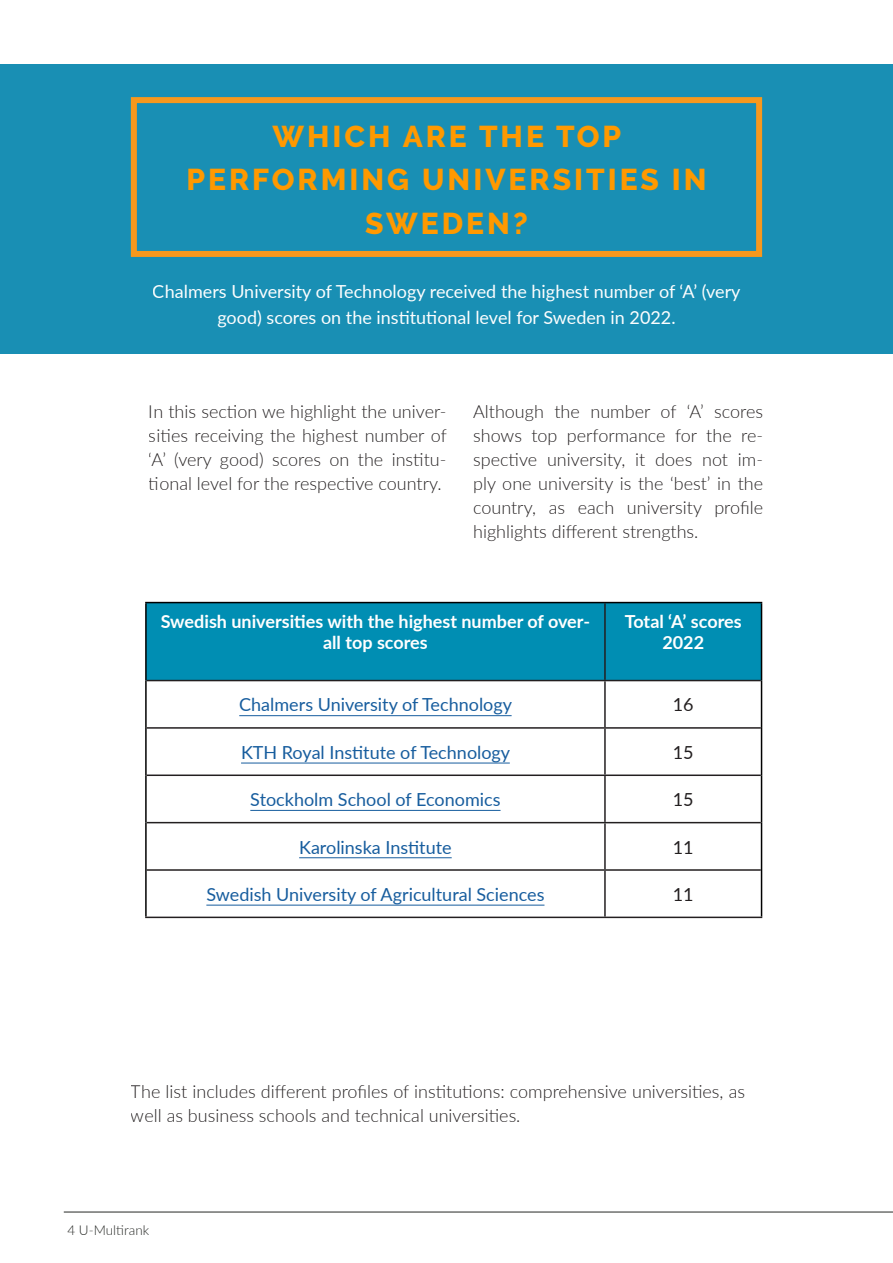
<style>
.page{position:relative;width:893px;height:1263px;background:#fff}
.page>*{position:absolute;margin:0;border:0;box-sizing:border-box;transform-origin:0 0}
.Pull_Text_-_Align_Ri{font:800 30px "Raleway";letter-spacing:.1em;color:#f90}
.t1{font:300 18px/24px "Lato";color:#231f20;text-align:justify}
.t2{font:18px "Lato";color:#175d9e}
.t3{font:18px/25.5px "Lato";color:#fff;text-align:center}
.t4{font:700 18px/21.6px "Lato";color:#fff;text-align:center}
.t5{font:18px "Lato";color:#231f20}
.t6{font:300 13.5px "Lato";color:#262825}
</style>
<div class="page">
<div style="left:147px;top:603px;width:614px;height:77px;background:#008eb3"></div>
<hr style="left:145px;top:602px;width:460px;height:1px;background:#000">
<hr style="left:145px;top:603px;width:2px;height:77px;background:#000">
<hr style="left:605px;top:602px;width:157px;height:1px;background:#000">
<hr style="left:761px;top:603px;width:1px;height:77px;background:#000">
<hr style="left:145px;top:680px;width:2px;height:48px;background:#000">
<hr style="left:761px;top:680px;width:1px;height:48px;background:#000">
<hr style="left:145px;top:728px;width:2px;height:47px;background:#000">
<hr style="left:761px;top:728px;width:1px;height:47px;background:#000">
<hr style="left:145px;top:775px;width:2px;height:48px;background:#000">
<hr style="left:761px;top:775px;width:1px;height:48px;background:#000">
<hr style="left:145px;top:823px;width:2px;height:47px;background:#000">
<hr style="left:761px;top:823px;width:1px;height:47px;background:#000">
<hr style="left:145px;top:870px;width:2px;height:47px;background:#000">
<hr style="left:761px;top:870px;width:1px;height:47px;background:#000">
<hr style="left:604px;top:603px;width:2px;height:77px;background:#231f20">
<hr style="left:147px;top:680px;width:458px;height:1px;background:#231f20">
<hr style="left:605px;top:680px;width:156px;height:1px;background:#231f20">
<hr style="left:604px;top:681px;width:2px;height:46px;background:#231f20">
<hr style="left:147px;top:727px;width:458px;height:2px;background:#231f20">
<hr style="left:605px;top:727px;width:156px;height:2px;background:#231f20">
<hr style="left:604px;top:729px;width:2px;height:45px;background:#231f20">
<hr style="left:147px;top:774px;width:458px;height:2px;background:#231f20">
<hr style="left:605px;top:774px;width:156px;height:2px;background:#231f20">
<hr style="left:604px;top:776px;width:2px;height:46px;background:#231f20">
<hr style="left:147px;top:822px;width:458px;height:1px;background:#231f20">
<hr style="left:605px;top:822px;width:156px;height:1px;background:#231f20">
<hr style="left:604px;top:823px;width:2px;height:46px;background:#231f20">
<hr style="left:147px;top:869px;width:458px;height:2px;background:#231f20">
<hr style="left:605px;top:869px;width:156px;height:2px;background:#231f20">
<hr style="left:604px;top:871px;width:2px;height:46px;background:#231f20">
<hr style="left:145px;top:917px;width:460px;height:1px;background:#231f20">
<hr style="left:605px;top:917px;width:157px;height:1px;background:#231f20">
<hr style="left:239px;top:715px;width:273px;height:1px;background:#175d9e">
<hr style="left:241px;top:763px;width:269px;height:1px;background:#175d9e">
<hr style="left:250px;top:810px;width:251px;height:1px;background:#175d9e">
<hr style="left:299px;top:857px;width:153px;height:1px;background:#175d9e">
<hr style="left:206px;top:905px;width:338px;height:1px;background:#175d9e">
<div style="left:0;top:64px;width:893px;height:289px;background:#198fb4"></div>
<hr style="left:64px;top:1212px;width:829px;height:1px;background:#262825">
<div style="left:131px;top:97px;width:631px;height:160px;border:6px solid #f7981d"></div>
<p class="Pull_Text_-_Align_Ri" style="left:272px;top:119px;width:350px">WHICH ARE THE TOP</p>
<p class="Pull_Text_-_Align_Ri" style="left:186px;top:163px;width:522px">PERFORMING UNIVERSITIES IN</p>
<p class="Pull_Text_-_Align_Ri" style="left:365px;top:206px;width:164px">SWEDEN?</p>
<p class="t3" style="left:153px;top:278px;width:589px">Chalmers University of Technology received the highest number of ‘A’ (very good) scores on the institutional level for Sweden in 2022.</p>
<p class="t1" style="left:149px;top:399px;width:299px">In this section we highlight the univer&shy;sities receiving the highest number of ‘A’ (very good) scores on the institu&shy;tional level for the respective country.</p>
<p class="t1" style="left:473px;top:399px;width:291px">Although the number of ‘A’ scores shows top performance for the re&shy;spective university, it does not im&shy;ply one university is the ‘best’ in the country, as each university profile highlights different strengths.</p>
<p class="t4" style="left:161px;top:609px;width:431px">Swedish universities with the highest number of over&shy;all top scores</p>
<p class="t4" style="left:625px;top:609px;width:118px">Total ‘A’ scores<br>2022</p>
<p class="t2" style="left:239px;top:692px;width:274px">Chalmers University of Technology</p>
<p class="t5" style="left:673px;top:692px;width:22px">16</p>
<p class="t2" style="left:241px;top:739px;width:271px">KTH Royal Institute of Technology</p>
<p class="t5" style="left:673px;top:739px;width:22px">15</p>
<p class="t2" style="left:250px;top:787px;width:252px">Stockholm School of Economics</p>
<p class="t5" style="left:673px;top:787px;width:22px">15</p>
<p class="t2" style="left:299px;top:834px;width:154px">Karolinska Institute</p>
<p class="t5" style="left:673px;top:834px;width:22px">11</p>
<p class="t2" style="left:206px;top:881px;width:340px">Swedish University of Agricultural Sciences</p>
<p class="t5" style="left:673px;top:881px;width:22px">11</p>
<p class="t1" style="left:131px;top:1079px;width:616px">The list includes different profiles of institutions: comprehensive universities, as well as business schools and technical universities.</p>
<p class="t6" style="left:67px;top:1220px;width:83px">4 U-Multirank</p>
</div>
